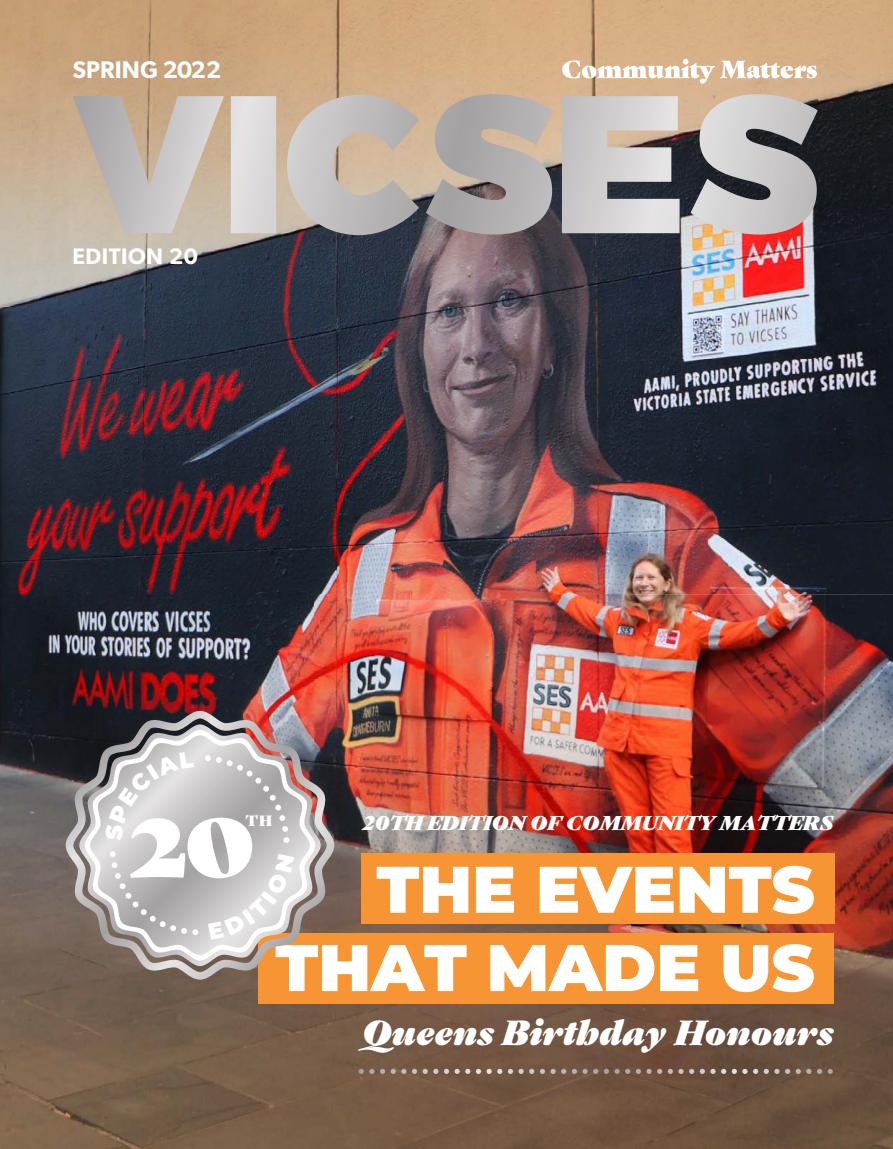
<style>
.page{position:relative;width:893px;height:1149px;background:#fff}
.page>*{position:absolute;margin:0;border:0;box-sizing:border-box;transform-origin:0 0}
.t1{font:106.5px "Gastromond";color:#fff}
.t2{font:900 65.7px/78.3px "Montserrat";color:#fff;text-align:right}
.t3{font:italic 33.75px "Gastromond";letter-spacing:.01em;color:#fff}
.t4{font:600 24.15px "Gibson";letter-spacing:.005em;color:#fff}
.t5{font:600 22.5px "Gibson";letter-spacing:.02em;color:#fff}
.t6{font:italic 19.35px "Gastromond";letter-spacing:.01em;color:#fff}
.t7{font:14.4px "Gastromond";color:#fff}
</style>
<div class="page">
<img style="left:0;top:358px;width:893px;height:236px">
<img style="left:0;top:0;width:893px;height:358px">
<img style="left:0;top:594px;width:893px;height:554px">
<svg style="left:361px;top:1068px;width:470px;height:5px;background:#8b786b"></svg>
<svg style="left:562px;top:59px;width:255px;height:25px"></svg>
<svg style="left:73px;top:96px;width:151px;height:137px;background:#c4b9ad"></svg>
<svg style="left:231px;top:96px;width:45px;height:137px;background:#dddcdc"></svg>
<svg style="left:287px;top:95px;width:132px;height:140px;background:#c0b5ac"></svg>
<svg style="left:426px;top:94px;width:127px;height:140px;background:#afa6a0"></svg>
<svg style="left:562px;top:96px;width:118px;height:137px;background:#bfbcbc"></svg>
<svg style="left:690px;top:94px;width:128px;height:140px;background:#aba6a5"></svg>
<div style="left:361px;top:853px;width:473px;height:71px;background:#f79433"></div>
<div style="left:258px;top:932px;width:576px;height:71px;background:#f79433"></div>
<svg style="left:62px;top:706px;width:276px;height:277px;background:#957f76"></svg>
<svg style="left:105px;top:750px;width:189px;height:189px;background:#c4c1c1"></svg>
<p class="t4" style="left:73px;top:55px;width:150px">SPRING 2022</p>
<p class="t5" style="left:73px;top:243px;width:127px">EDITION 20</p>
<p class="t7" style="left:246px;top:808px;width:28px">TH</p>
<p class="t6" style="left:361px;top:807px;width:475px">20TH EDITION OF COMMUNITY MATTERS</p>
<h1 class="t1" style="left:128px;top:755px;width:129px">20</h1>
<h2 class="t2" style="left:275px;top:845px;width:541px">THE EVENTS<br>THAT MADE US</h2>
<h3 class="t3" style="left:360px;top:1005px;width:473px">Queens Birthday Honours</h3>
</div>
